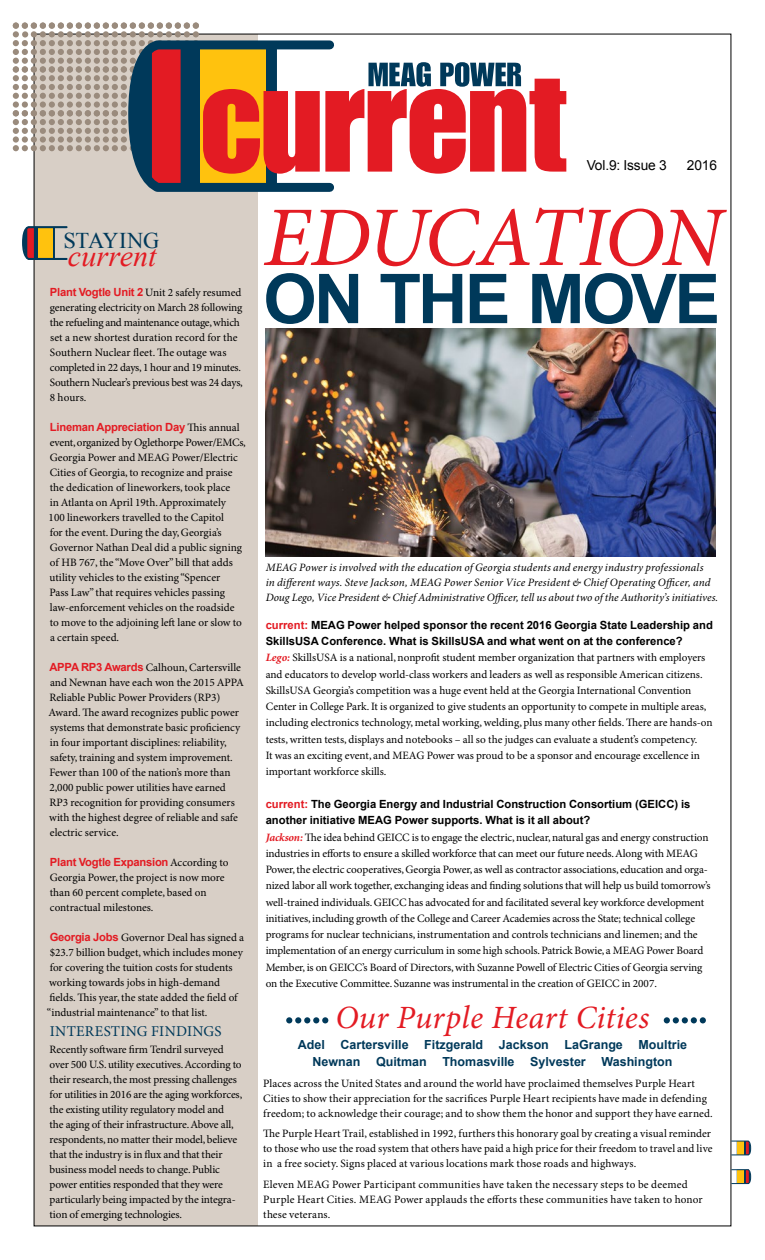
<style>
.page{position:relative;width:765px;height:1260px;background:#fff}
.page>*{position:absolute;margin:0;border:0;box-sizing:border-box;transform-origin:0 0}
.t1{font:italic 85px "Minion Pro";letter-spacing:-.03em;color:#e31b23}
.t2{font:700 68.75px "Arial";letter-spacing:-.04em;color:#00395a}
.t3{font:italic 32.5px "Minion Pro";letter-spacing:.01em;color:#e31b23}
.t4{font:italic 30px "Times New Roman";color:#e31b23}
.t5{font:22.5px "Times New Roman";letter-spacing:-.025em;color:#00395a}
.t6{font:15px "Minion Pro";letter-spacing:.02em;color:#00395a}
.t7{font:13.75px "Arial";letter-spacing:-.01em;color:#000}
.A1_1st_para-no_inden{font:700 12.5px "Arial";color:#00395a}
.A1_1st_para-no_inden-2{font:11.25px/15px "Minion Pro";letter-spacing:-.005em;color:#000}
.ital_caption{font:italic 11.25px/15px "Minion Pro";letter-spacing:.005em;color:#000}
.A1_1st_para-no_inden-3{font:700 11.25px/16.2px "Arial";color:#000}
.A1_1st_para-no_inden-4{font:11.25px/15px "Minion Pro";letter-spacing:.015em;color:#000}
.s1{font-family:"Arial";font-weight:700;color:#e31b23}
.s2{color:#e31b23}
.s3{font-weight:700;font-style:italic;color:#e31b23}
</style>
<div class="page">
<div style="left:34px;top:34px;width:223px;height:1192px;background:#d8cfc6"></div>
<svg style="left:731px;top:1169px;width:21px;height:15px"></svg>
<svg style="left:731px;top:1140px;width:21px;height:16px"></svg>
<svg style="left:13px;top:23px;width:553px;height:173px"></svg>
<svg style="left:22px;top:225px;width:46px;height:36px"></svg>
<svg style="left:664px;top:1017px;width:42px;height:6px"></svg>
<svg style="left:286px;top:1017px;width:42px;height:6px"></svg>
<img style="left:266px;top:329px;width:450px;height:228px">
<p class="t5" style="left:64px;top:225px;width:97px">STAYING</p>
<p class="t4" style="left:68px;top:235px;width:90px">current</p>
<p class="A1_1st_para-no_inden-2" style="left:50px;top:286px;width:195px"><span class="s1">Plant Vogtle Unit 2</span> Unit 2 safely resumed generating electricity on March 28 following the refueling and maintenance outage, which set a new shortest duration record for the Southern Nuclear fleet. The outage was completed in 22 days, 1 hour and 19 minutes.<br>Southern Nuclear’s previous best was 24 days, 8 hours.</p>
<p class="A1_1st_para-no_inden-2" style="left:49px;top:421px;width:199px"><span class="s1">Lineman Appreciation Day</span> This annual event, organized by Oglethorpe Power/EMCs, Georgia Power and MEAG Power/Electric Cities of Georgia, to recognize and praise the dedication of lineworkers, took place<br>in Atlanta on April 19th. Approximately<br>100 lineworkers travelled to the Capitol<br>for the event. During the day, Georgia’s Governor Nathan Deal did a public signing of HB 767, the “Move Over” bill that adds utility vehicles to the existing “Spencer<br>Pass Law” that requires vehicles passing law-enforcement vehicles on the roadside<br>to move to the adjoining left lane or slow to a certain speed.</p>
<p class="A1_1st_para-no_inden-2" style="left:49px;top:661px;width:197px"><span class="s1">APPA RP3 Awards</span> Calhoun, Cartersville and Newnan have each won the 2015 APPA Reliable Public Power Providers (RP3)<br>Award. The award recognizes public power systems that demonstrate basic proficiency in four important disciplines: reliability, safety, training and system improvement.<br>Fewer than 100 of the nation’s more than 2,000 public power utilities have earned RP3 recognition for providing consumers with the highest degree of reliable and safe electric service.</p>
<p class="A1_1st_para-no_inden-2" style="left:50px;top:856px;width:180px"><span class="s1">Plant Vogtle Expansion</span> According to Georgia Power, the project is now more than 60 percent complete, based on contractual milestones.</p>
<p class="A1_1st_para-no_inden-2" style="left:47px;top:931px;width:199px"><span class="s1">Georgia Jobs</span> Governor Deal has signed a $23.7 billion budget, which includes money for covering the tuition costs for students working towards jobs in high-demand fields. This year, the state added the field of “industrial maintenance” to that list.</p>
<p class="t6" style="left:50px;top:1022px;width:173px">INTERESTING FINDINGS</p>
<p class="A1_1st_para-no_inden-2" style="left:50px;top:1043px;width:194px">Recently software firm Tendril surveyed over 500 U.S. utility executives. According to their research, the most pressing challenges for utilities in 2016 are the aging workforces, the existing utility regulatory model and<br>the aging of their infrastructure. Above all, respondents, no matter their model, believe that the industry is in flux and that their business model needs to change. Public power entities responded that they were particularly being impacted by the integra&shy;tion of emerging technologies.</p>
<p class="t7" style="left:587px;top:156px;width:81px">Vol.9: Issue 3</p>
<p class="t7" style="left:687px;top:156px;width:32px">2016</p>
<p class="t1" style="left:264px;top:187px;width:460px">EDUCATION</p>
<p class="t2" style="left:263px;top:254px;width:459px">ON THE MOVE</p>
<p class="ital_caption" style="left:266px;top:561px;width:454px">MEAG Power is involved with the education of Georgia students and energy industry professionals<br>in different ways. Steve Jackson, MEAG Power Senior Vice President &amp; Chief Operating Officer, and<br>Doug Lego, Vice President &amp; Chief Administrative Officer, tell us about two of the Authority’s initiatives.</p>
<p class="A1_1st_para-no_inden-3" style="left:266px;top:617px;width:449px"><span class="s2">current:</span> MEAG Power helped sponsor the recent 2016 Georgia State Leadership and<br>SkillsUSA Conference. What is SkillsUSA and what went on at the conference?</p>
<p class="A1_1st_para-no_inden-2" style="left:266px;top:650px;width:448px;line-height:16.2px"><span class="s3">Lego:</span> SkillsUSA is a national, nonprofit student member organization that partners with employers and educators to develop world-class workers and leaders as well as responsible American citizens.<br>SkillsUSA Georgia’s competition was a huge event held at the Georgia International Convention Center in College Park. It is organized to give students an opportunity to compete in multiple areas, including electronics technology, metal working, welding, plus many other fields. There are hands-on tests, written tests, displays and notebooks – all so the judges can evaluate a student’s competency.<br>It was an exciting event, and MEAG Power was proud to be a sponsor and encourage excellence in important workforce skills.</p>
<p class="A1_1st_para-no_inden-3" style="left:266px;top:797px;width:426px"><span class="s2">current:</span> The Georgia Energy and Industrial Construction Consortium (GEICC) is another initiative MEAG Power supports. What is it all about?</p>
<p class="A1_1st_para-no_inden-2" style="left:266px;top:829px;width:447px;line-height:16.2px"><span class="s3">Jackson:</span> The idea behind GEICC is to engage the electric, nuclear, natural gas and energy construction industries in efforts to ensure a skilled workforce that can meet our future needs. Along with MEAG Power, the electric cooperatives, Georgia Power, as well as contractor associations, education and orga&shy;nized labor all work together, exchanging ideas and finding solutions that will help us build tomorrow’s well-trained individuals. GEICC has advocated for and facilitated several key workforce development initiatives, including growth of the College and Career Academies across the State; technical college programs for nuclear technicians, instrumentation and controls technicians and linemen; and the implementation of an energy curriculum in some high schools. Patrick Bowie, a MEAG Power Board Member, is on GEICC’s Board of Directors, with Suzanne Powell of Electric Cities of Georgia serving on the Executive Committee. Suzanne was instrumental in the creation of GEICC in 2007.</p>
<p class="t3" style="left:335px;top:998px;width:316px">Our Purple Heart Cities</p>
<p class="A1_1st_para-no_inden" style="left:298px;top:1036px;width:112px">Adel Cartersville</p>
<p class="A1_1st_para-no_inden" style="left:424px;top:1036px;width:61px">Fitzgerald</p>
<p class="A1_1st_para-no_inden" style="left:499px;top:1036px;width:52px">Jackson</p>
<p class="A1_1st_para-no_inden" style="left:565px;top:1036px;width:60px">LaGrange</p>
<p class="A1_1st_para-no_inden" style="left:639px;top:1036px;width:50px">Moultrie</p>
<p class="A1_1st_para-no_inden" style="left:312px;top:1053px;width:49px">Newnan</p>
<p class="A1_1st_para-no_inden" style="left:376px;top:1053px;width:52px">Quitman</p>
<p class="A1_1st_para-no_inden" style="left:442px;top:1053px;width:74px">Thomasville</p>
<p class="A1_1st_para-no_inden" style="left:530px;top:1053px;width:57px">Sylvester</p>
<p class="A1_1st_para-no_inden" style="left:601px;top:1053px;width:73px">Washington</p>
<p class="A1_1st_para-no_inden-2" style="left:263px;top:1076px;width:451px">Places across the United States and around the world have proclaimed themselves Purple Heart<br>Cities to show their appreciation for the sacrifices Purple Heart recipients have made in defending freedom; to acknowledge their courage; and to show them the honor and support they have earned.</p>
<p class="A1_1st_para-no_inden-2" style="left:263px;top:1127px;width:451px">The Purple Heart Trail, established in 1992, furthers this honorary goal by creating a visual reminder to those who use the road system that others have paid a high price for their freedom to travel and live in a free society. Signs placed at various locations mark those roads and highways.</p>
<p class="A1_1st_para-no_inden-4" style="left:263px;top:1177px;width:441px">Eleven MEAG Power Participant communities have taken the necessary steps to be deemed<br>Purple Heart Cities. MEAG Power applauds the efforts these communities have taken to honor these veterans.</p>
</div>
